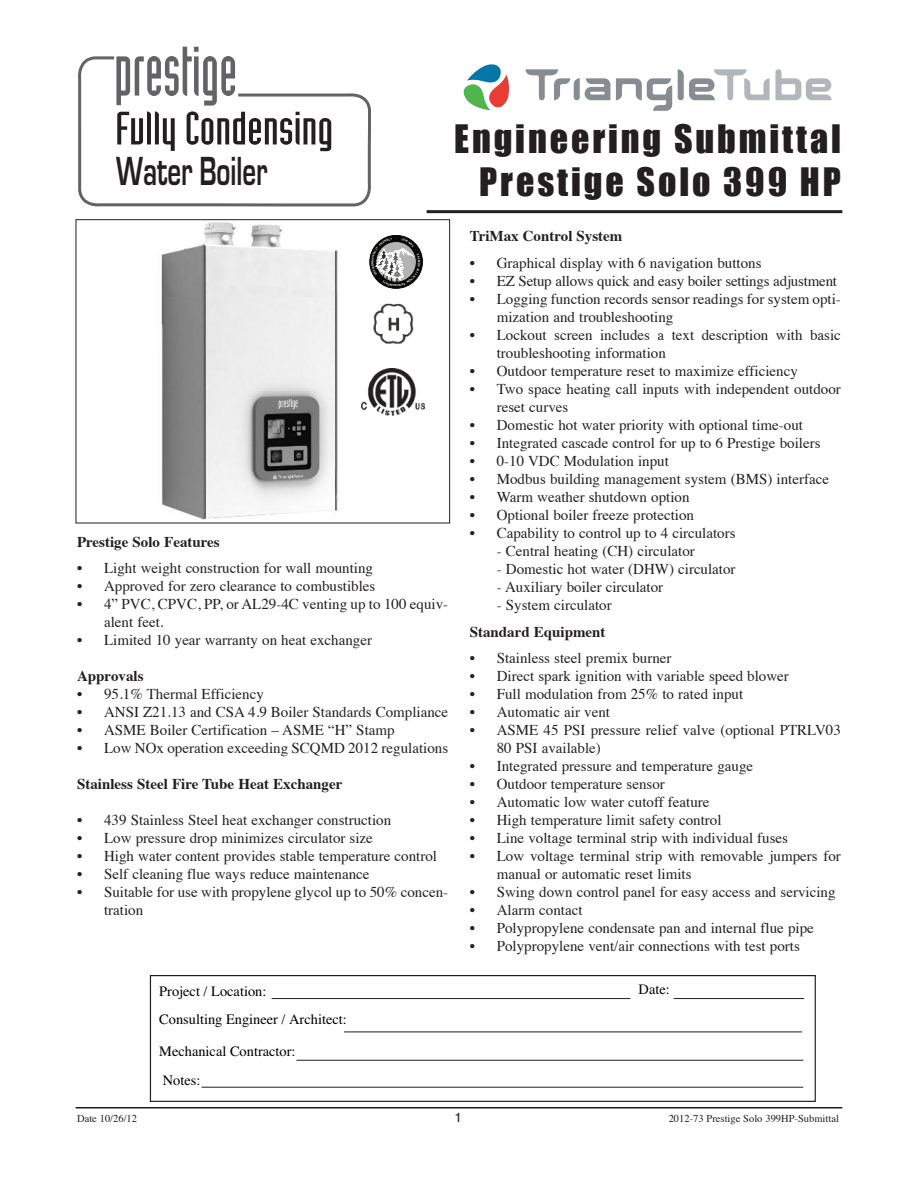
<style>
.page{position:relative;width:918px;height:1188px;background:#fff}
.page>*{position:absolute;margin:0;border:0;box-sizing:border-box;transform-origin:0 0}
.t1{font:68.55px "Industria Solid";color:#636366;scale:.9 1}
.t2{font:45.9px "Industria Solid";color:#231f20;scale:1.17 1}
.t3{font:700 42.15px "Eurostile";color:#231f20;scale:.64 1}
.t4{font:36px/43.2px "Impact";letter-spacing:.08em;color:#231f20;text-align:right}
.t5{font:15px/18px "Times";color:#231f20}
.t6{font:700 15px "Times";color:#231f20}
.t7{font:14.4px/28.8px "Times";color:#000}
.t8{font:13.5px "Helvetica";color:#231f20}
.t9{font:10.5px "Times";color:#231f20}
</style>
<div class="page">
<hr style="left:76px;top:1107px;width:766px;height:1px;background:#231f20">
<svg style="left:78px;top:56px;width:293px;height:150px"></svg>
<hr style="left:427px;top:210px;width:415px;height:3px;background:#231f20">
<img style="left:161px;top:222px;width:177px;height:298px">
<div style="left:76px;top:219px;width:374px;height:304px;border:1px solid #231f20"></div>
<img style="left:373px;top:303px;width:41px;height:41px">
<hr style="left:272px;top:998px;width:358px;height:1px;background:#231f20">
<hr style="left:344px;top:1032px;width:458px;height:1px;background:#231f20">
<hr style="left:674px;top:998px;width:130px;height:1px;background:#231f20">
<div style="left:150px;top:975px;width:666px;height:127px;border:1px solid #231f20"></div>
<svg style="left:526px;top:69px;width:84px;height:31px"></svg>
<svg style="left:616px;top:78px;width:56px;height:33px"></svg>
<svg style="left:678px;top:69px;width:154px;height:31px"></svg>
<svg style="left:464px;top:64px;width:45px;height:46px"></svg>
<img style="left:361px;top:368px;width:64px;height:48px">
<svg style="left:370px;top:235px;width:53px;height:53px"></svg>
<h1 class="t1" style="left:114px;top:47px;width:138px">prestige</h1>
<h2 class="t2" style="left:115px;top:112px;width:188px">Fully Condensing</h2>
<h3 class="t3" style="left:116px;top:148px;width:238px">Water Boiler</h3>
<h3 class="t4" style="left:454px;top:117px;width:388px">Engineering Submittal<br>Prestige Solo 399 HP</h3>
<p class="t6" style="left:77px;top:535px;width:144px">Prestige Solo Features</p>
<p class="t5" style="left:77px;top:561px;width:297px">• Light weight construction for wall mounting</p>
<p class="t5" style="left:77px;top:579px;width:300px">• Approved for zero clearance to combustibles</p>
<p class="t5" style="left:104px;top:597px;width:346px;text-indent:-27px">• 4” PVC, CPVC, PP, or AL29-4C venting up to 100 equiv&shy;alent feet.</p>
<p class="t5" style="left:77px;top:633px;width:296px">• Limited 10 year warranty on heat exchanger</p>
<p class="t6" style="left:77px;top:670px;width:68px">Approvals</p>
<p class="t5" style="left:77px;top:687px;width:188px">• 95.1% Thermal Efficiency</p>
<p class="t5" style="left:77px;top:705px;width:373px">• ANSI Z21.13 and CSA 4.9 Boiler Standards Compliance</p>
<p class="t5" style="left:77px;top:723px;width:319px">• ASME Boiler Certification – ASME “H” Stamp</p>
<p class="t5" style="left:77px;top:741px;width:373px">• Low NOx operation exceeding SCQMD 2012 regulations</p>
<p class="t6" style="left:77px;top:778px;width:267px">Stainless Steel Fire Tube Heat Exchanger</p>
<p class="t5" style="left:77px;top:813px;width:316px">• 439 Stainless Steel heat exchanger construction</p>
<p class="t5" style="left:77px;top:831px;width:297px">• Low pressure drop minimizes circulator size</p>
<p class="t5" style="left:77px;top:849px;width:361px">• High water content provides stable temperature control</p>
<p class="t5" style="left:77px;top:867px;width:294px">• Self cleaning flue ways reduce maintenance</p>
<p class="t5" style="left:104px;top:885px;width:346px;text-indent:-27px">• Suitable for use with propylene glycol up to 50% concen&shy;tration</p>
<p class="t7" style="left:159px;top:977px;width:189px">Project / Location:<br>Consulting Engineer / Architect:</p>
<p class="t7" style="left:159px;top:1038px;width:138px">Mechanical Contractor:<br>Notes:</p>
<p class="t6" style="left:470px;top:230px;width:154px">TriMax Control System</p>
<p class="t5" style="left:470px;top:255px;width:293px">• Graphical display with 6 navigation buttons</p>
<p class="t5" style="left:470px;top:273px;width:369px">• EZ Setup allows quick and easy boiler settings adjustment</p>
<p class="t5" style="left:497px;top:291px;width:346px;text-indent:-27px">• Logging function records sensor readings for system opti&shy;mization and troubleshooting</p>
<p class="t5" style="left:497px;top:327px;width:346px;text-indent:-27px">• Lockout screen includes a text description with basic troubleshooting information</p>
<p class="t5" style="left:470px;top:363px;width:330px">• Outdoor temperature reset to maximize efficiency</p>
<p class="t5" style="left:497px;top:381px;width:346px;text-indent:-27px">• Two space heating call inputs with independent outdoor reset curves</p>
<p class="t5" style="left:470px;top:417px;width:335px">• Domestic hot water priority with optional time-out</p>
<p class="t5" style="left:470px;top:435px;width:352px">• Integrated cascade control for up to 6 Prestige boilers</p>
<p class="t5" style="left:470px;top:453px;width:201px">• 0-10 VDC Modulation input</p>
<p class="t5" style="left:470px;top:471px;width:361px">• Modbus building management system (BMS) interface</p>
<p class="t5" style="left:470px;top:489px;width:221px">• Warm weather shutdown option</p>
<p class="t5" style="left:470px;top:507px;width:226px">• Optional boiler freeze protection</p>
<p class="t5" style="left:470px;top:525px;width:267px">• Capability to control up to 4 circulators</p>
<p class="t5" style="left:497px;top:543px;width:200px">- Central heating (CH) circulator</p>
<p class="t5" style="left:497px;top:561px;width:240px">- Domestic hot water (DHW) circulator</p>
<p class="t5" style="left:497px;top:579px;width:168px">- Auxiliary boiler circulator</p>
<p class="t5" style="left:497px;top:597px;width:116px">- System circulator</p>
<p class="t6" style="left:470px;top:625px;width:137px">Standard Equipment</p>
<p class="t5" style="left:470px;top:651px;width:203px">• Stainless steel premix burner</p>
<p class="t5" style="left:470px;top:669px;width:321px">• Direct spark ignition with variable speed blower</p>
<p class="t5" style="left:470px;top:687px;width:275px">• Full modulation from 25% to rated input</p>
<p class="t5" style="left:470px;top:705px;width:142px">• Automatic air vent</p>
<p class="t5" style="left:497px;top:723px;width:346px;text-indent:-27px">• ASME 45 PSI pressure relief valve (optional PTRLV03<br>80 PSI available)</p>
<p class="t5" style="left:470px;top:759px;width:285px">• Integrated pressure and temperature gauge</p>
<p class="t5" style="left:470px;top:777px;width:197px">• Outdoor temperature sensor</p>
<p class="t5" style="left:470px;top:795px;width:241px">• Automatic low water cutoff feature</p>
<p class="t5" style="left:470px;top:813px;width:253px">• High temperature limit safety control</p>
<p class="t5" style="left:470px;top:831px;width:320px">• Line voltage terminal strip with individual fuses</p>
<p class="t5" style="left:497px;top:849px;width:346px;text-indent:-27px">• Low voltage terminal strip with removable jumpers for manual or automatic reset limits</p>
<p class="t5" style="left:470px;top:885px;width:367px">• Swing down control panel for easy access and servicing</p>
<p class="t5" style="left:470px;top:903px;width:114px">• Alarm contact</p>
<p class="t5" style="left:470px;top:921px;width:346px">• Polypropylene condensate pan and internal flue pipe</p>
<p class="t5" style="left:470px;top:939px;width:332px">• Polypropylene vent/air connections with test ports</p>
<p class="t7" style="left:639px;top:976px;width:33px">Date:</p>
<p class="t8" style="left:455px;top:1112px;width:9px">1</p>
<p class="t9" style="left:77px;top:1114px;width:62px">Date 10/26/12</p>
<p class="t9" style="left:669px;top:1114px;width:172px">2012-73 Prestige Solo 399HP-Submittal</p>
</div>
